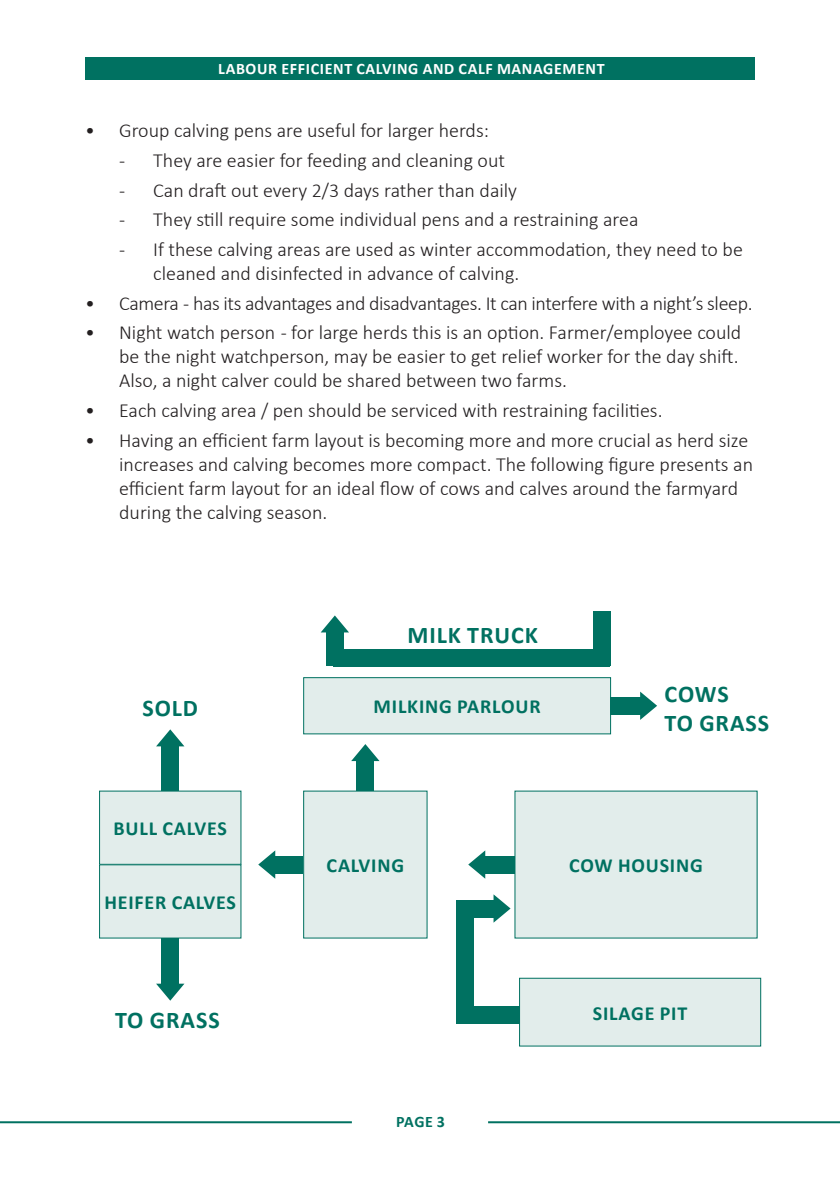
<style>
.page{position:relative;width:840px;height:1191px;background:#fff}
.page>*{position:absolute;margin:0;border:0;box-sizing:border-box;transform-origin:0 0}
.t1{font:700 24px/28.8px "Calibri";letter-spacing:.04em;color:#007161}
.t2{font:300 20px/24px "Calibri";color:#231f20}
.t3{font:300 20px "Calibri";letter-spacing:-.02em;color:#231f20}
.t4{font:700 20px "Calibri";letter-spacing:.04em;color:#007161}
.t5{font:700 16px "Calibri";letter-spacing:.04em;color:#fff}
.t6{font:700 16px "Calibri";color:#007161}
</style>
<div class="page">
<hr style="left:0;top:1121px;width:351px;height:2px;background:#007161">
<hr style="left:488px;top:1121px;width:351px;height:2px;background:#007161">
<div style="left:85px;top:57px;width:669px;height:22px;background:#007161"></div>
<div style="left:303px;top:677px;width:307px;height:57px;background:#e2edeb"></div>
<div style="left:303px;top:677px;width:307px;height:57px;border:1px solid #007161"></div>
<div style="left:514px;top:791px;width:242px;height:147px;background:#e2edeb"></div>
<div style="left:99px;top:865px;width:142px;height:73px;background:#e2edeb"></div>
<div style="left:99px;top:864px;width:142px;height:74px;border:1px solid #007161"></div>
<div style="left:99px;top:791px;width:142px;height:73px;background:#e2edeb"></div>
<div style="left:519px;top:978px;width:241px;height:68px;background:#e2edeb"></div>
<div style="left:519px;top:978px;width:241px;height:68px;border:1px solid #007161"></div>
<div style="left:162px;top:744px;width:17px;height:47px;background:#007161"></div>
<div style="left:273px;top:856px;width:31px;height:17px;background:#007161"></div>
<div style="left:482px;top:856px;width:32px;height:17px;background:#007161"></div>
<div style="left:356px;top:758px;width:17px;height:33px;background:#007161"></div>
<div style="left:610px;top:697px;width:32px;height:17px;background:#007161"></div>
<div style="left:333px;top:649px;width:277px;height:17px;background:#007161"></div>
<div style="left:456px;top:900px;width:17px;height:123px;background:#007161"></div>
<div style="left:326px;top:627px;width:17px;height:39px;background:#007161"></div>
<div style="left:459px;top:900px;width:39px;height:17px;background:#007161"></div>
<div style="left:456px;top:1006px;width:63px;height:17px;background:#007161"></div>
<div style="left:162px;top:938px;width:17px;height:47px;background:#007161"></div>
<svg style="left:156px;top:729px;width:28px;height:17px"></svg>
<svg style="left:258px;top:850px;width:17px;height:28px"></svg>
<svg style="left:468px;top:850px;width:17px;height:28px"></svg>
<svg style="left:351px;top:744px;width:28px;height:17px"></svg>
<svg style="left:639px;top:691px;width:17px;height:29px"></svg>
<svg style="left:321px;top:615px;width:28px;height:17px"></svg>
<svg style="left:493px;top:894px;width:17px;height:28px"></svg>
<svg style="left:156px;top:983px;width:28px;height:17px"></svg>
<div style="left:303px;top:791px;width:124px;height:147px;background:#e2edeb"></div>
<div style="left:593px;top:611px;width:17px;height:55px;background:#007161"></div>
<p class="t5" style="left:218px;top:57px;width:388px">LABOUR EFFICIENT CALVING AND CALF MANAGEMENT</p>
<p class="t2" style="left:85px;top:118px;width:405px">• Group calving pens are useful for larger herds:</p>
<p class="t2" style="left:119px;top:148px;width:387px">- They are easier for feeding and cleaning out</p>
<p class="t2" style="left:119px;top:178px;width:399px">- Can draft out every 2/3 days rather than daily</p>
<p class="t2" style="left:119px;top:207px;width:520px">- They still require some individual pens and a restraining area</p>
<p class="t2" style="left:153px;top:237px;width:591px;text-indent:-34px">- If these calving areas are used as winter accommodation, they need to be cleaned and disinfected in advance of calving.</p>
<p class="t3" style="left:85px;top:290px;width:668px">• Camera - has its advantages and disadvantages. It can interfere with a night’s sleep.</p>
<p class="t2" style="left:119px;top:320px;width:623px;text-indent:-34px">• Night watch person - for large herds this is an option. Farmer/employee could be the night watchperson, may be easier to get relief worker for the day shift.<br>Also, a night calver could be shared between two farms.</p>
<p class="t2" style="left:85px;top:398px;width:578px">• Each calving area / pen should be serviced with restraining facilities.</p>
<p class="t2" style="left:119px;top:428px;width:635px;text-indent:-34px">• Having an efficient farm layout is becoming more and more crucial as herd size increases and calving becomes more compact. The following figure presents an efficient farm layout for an ideal flow of cows and calves around the farmyard during the calving season.</p>
<p class="t1" style="left:142px;top:693px;width:57px">SOLD</p>
<p class="t4" style="left:113px;top:814px;width:115px">BULL CALVES</p>
<p class="t4" style="left:104px;top:888px;width:133px">HEIFER CALVES</p>
<p class="t1" style="left:115px;top:1005px;width:106px">TO GRASS</p>
<p class="t1" style="left:407px;top:620px;width:132px">MILK TRUCK</p>
<p class="t4" style="left:373px;top:692px;width:168px">MILKING PARLOUR</p>
<p class="t1" style="left:664px;top:679px;width:106px">COWS<br>TO GRASS</p>
<p class="t4" style="left:326px;top:851px;width:79px">CALVING</p>
<p class="t4" style="left:569px;top:851px;width:135px">COW HOUSING</p>
<p class="t6" style="left:396px;top:1110px;width:50px">PAGE 3</p>
<p class="t4" style="left:592px;top:998px;width:96px">SILAGE PIT</p>
</div>
